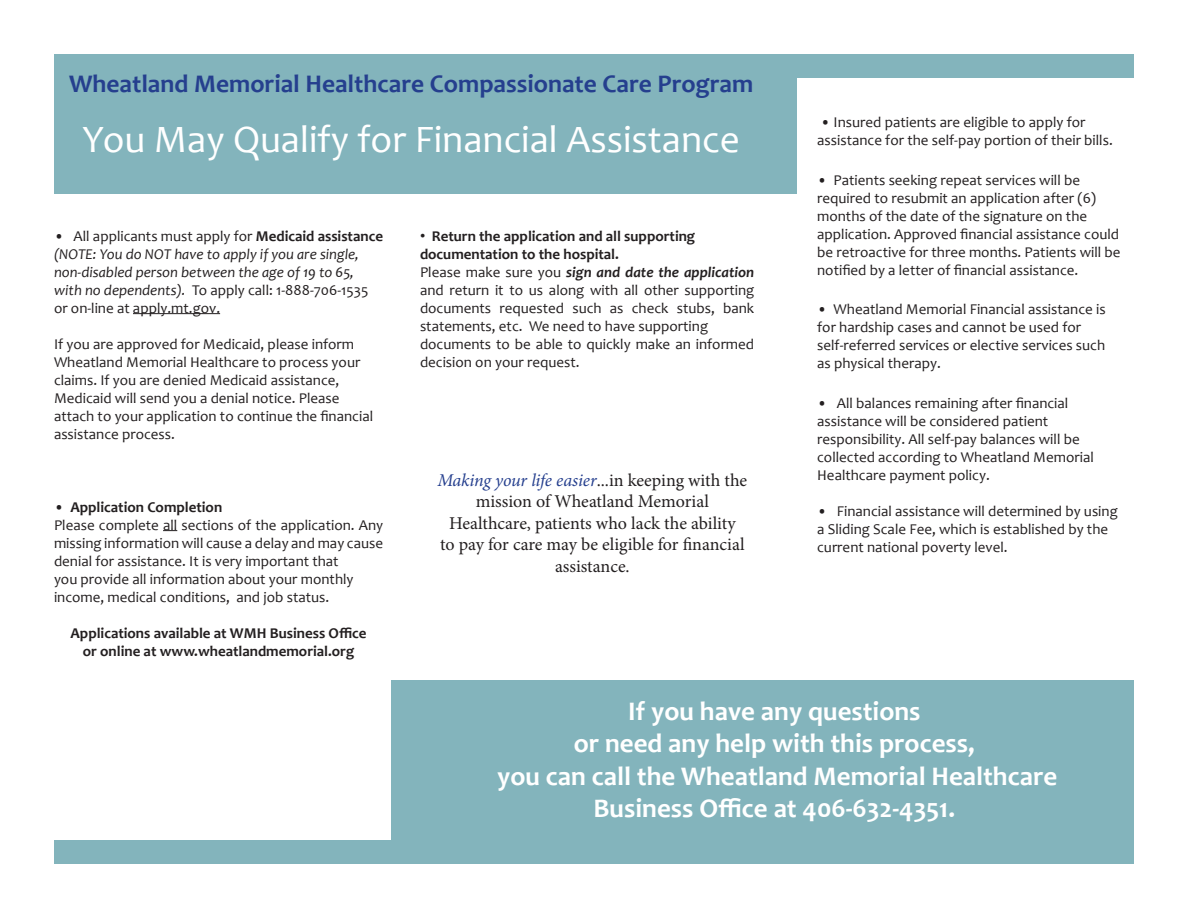
<style>
.page{position:relative;width:1188px;height:918px;background:#fff}
.page>*{position:absolute;margin:0;border:0;box-sizing:border-box;transform-origin:0 0}
.t1{font:39px "Candara";color:#fff}
.t2{font:700 27px "Candara";color:#fff}
.t3{font:700 25.5px "Candara";color:#253f8e}
.t4{font:18px/21.6px "Minion Pro";letter-spacing:-.005em;color:#231f20;text-align:center}
.t5{font:15px/18px "Candara";color:#231f20}
.t6{font:italic 15px/18px "Candara";color:#231f20}
.t7{font:700 15px "Candara";color:#231f20}
.s1{font-style:normal}
.s2{font-weight:700;font-style:normal}
.s3{font-weight:400}
.s4{font-family:"Arial";font-weight:400}
.s5{font-weight:700;font-style:italic}
.s6{font-style:italic;color:#253f8e}
.s7{font-weight:700}
</style>
<div class="page">
<div style="left:54px;top:54px;width:742px;height:139px;background:#83b4bc"></div>
<div style="left:777px;top:54px;width:357px;height:23px;background:#83b4bc"></div>
<div style="left:392px;top:680px;width:742px;height:184px;background:#83b4bc"></div>
<div style="left:54px;top:841px;width:376px;height:23px;background:#83b4bc"></div>
<hr style="left:133px;top:313px;width:87px;height:1px;background:#231f20">
<svg style="left:163px;top:530px;width:14px;height:1px"></svg>
<p class="t3" style="left:69px;top:67px;width:686px">Wheatland Memorial Healthcare Compassionate Care Program</p>
<p class="t1" style="left:82px;top:115px;width:659px">You May Qualify for Financial Assistance</p>
<p class="t6" style="left:54px;top:227px;width:331px"><span class="s1">• All applicants must apply for</span> <span class="s2">Medicaid assistance </span>(NOTE: You do NOT have to apply if you are single, non-disabled person between the age of 19 to 65, with no dependents). <span class="s1">To apply call: 1-888-706-1535 or on-line at apply.mt.gov.</span></p>
<p class="t5" style="left:54px;top:335px;width:302px">If you are approved for Medicaid, please inform</p>
<p class="t5" style="left:54px;top:353px;width:308px">Wheatland Memorial Healthcare to process your claims. If you are denied Medicaid assistance,</p>
<p class="t5" style="left:54px;top:389px;width:287px">Medicaid will send you a denial notice. Please</p>
<p class="t5" style="left:54px;top:407px;width:321px">attach to your application to continue the financial</p>
<p class="t5" style="left:54px;top:425px;width:122px">assistance process.</p>
<p class="t7" style="left:54px;top:497px;width:170px"><span class="s3">•</span> Application Completion</p>
<p class="t5" style="left:54px;top:516px;width:331px;text-align:justify">Please complete all sections of the application. Any missing information will cause a delay and may cause denial for assistance. It is very important that</p>
<p class="t5" style="left:54px;top:570px;width:301px">you provide all information about your monthly</p>
<p class="t5" style="left:54px;top:588px;width:277px">income, medical conditions, and job status.</p>
<p class="t7" style="left:71px;top:623px;width:298px">Applications available at WMH Business Office</p>
<p class="t7" style="left:83px;top:641px;width:273px">or online at www.wheatlandmemorial.org</p>
<p class="t7" style="left:420px;top:226px;width:277px"><span class="s4">•</span> Return the application and all supporting</p>
<p class="t7" style="left:420px;top:244px;width:200px">documentation to the hospital.</p>
<p class="t5" style="left:420px;top:263px;width:336px;text-align:justify">Please make sure you <span class="s5">sign and date the application </span>and return it to us along with all other supporting documents requested such as check stubs, bank statements, etc. We need to have supporting</p>
<p class="t5" style="left:420px;top:335px;width:336px">documents to be able to quickly make an informed decision on your request.</p>
<p class="t4" style="left:437px;top:469px;width:311px"><span class="s6">Making your life easier</span>...in keeping with the mission of Wheatland Memorial</p>
<p class="t4" style="left:440px;top:512px;width:306px">Healthcare, patients who lack the ability to pay for care may be eligible for financial assistance.</p>
<p class="t5" style="left:820px;top:113px;width:266px"><span class="s7">•</span> Insured patients are eligible to apply for</p>
<p class="t5" style="left:817px;top:131px;width:297px">assistance for the self-pay portion of their bills.</p>
<p class="t5" style="left:817px;top:171px;width:264px"><span class="s7">•</span> Patients seeking repeat services will be</p>
<p class="t5" style="left:817px;top:189px;width:281px">required to resubmit an application after (6) months of the date of the signature on the</p>
<p class="t5" style="left:817px;top:225px;width:305px;text-align:justify">application. Approved financial assistance could be retroactive for three months. Patients will be notified by a letter of financial assistance.</p>
<p class="t5" style="left:817px;top:300px;width:290px"><span class="s7">•</span> Wheatland Memorial Financial assistance is</p>
<p class="t5" style="left:817px;top:318px;width:266px">for hardship cases and cannot be used for</p>
<p class="t5" style="left:817px;top:336px;width:290px">self-referred services or elective services such</p>
<p class="t5" style="left:817px;top:354px;width:125px">as physical therapy.</p>
<p class="t5" style="left:817px;top:394px;width:253px"><span class="s7">•</span> All balances remaining after financial</p>
<p class="t5" style="left:817px;top:412px;width:233px">assistance will be considered patient</p>
<p class="t5" style="left:817px;top:430px;width:264px">responsibility. All self-pay balances will be</p>
<p class="t5" style="left:817px;top:448px;width:278px">collected according to Wheatland Memorial<br>Healthcare payment policy.</p>
<p class="t5" style="left:817px;top:502px;width:302px"><span class="s7">•</span> Financial assistance will determined by using</p>
<p class="t5" style="left:817px;top:520px;width:292px">a Sliding Scale Fee, which is established by the</p>
<p class="t5" style="left:817px;top:538px;width:192px">current national poverty level.</p>
<p class="t2" style="left:628px;top:694px;width:294px">If you have any questions</p>
<p class="t2" style="left:574px;top:726px;width:403px">or need any help with this process,</p>
<p class="t2" style="left:497px;top:759px;width:562px">you can call the Wheatland Memorial Healthcare</p>
<p class="t2" style="left:593px;top:791px;width:363px">Business Office at 406-632-4351.</p>
</div>
